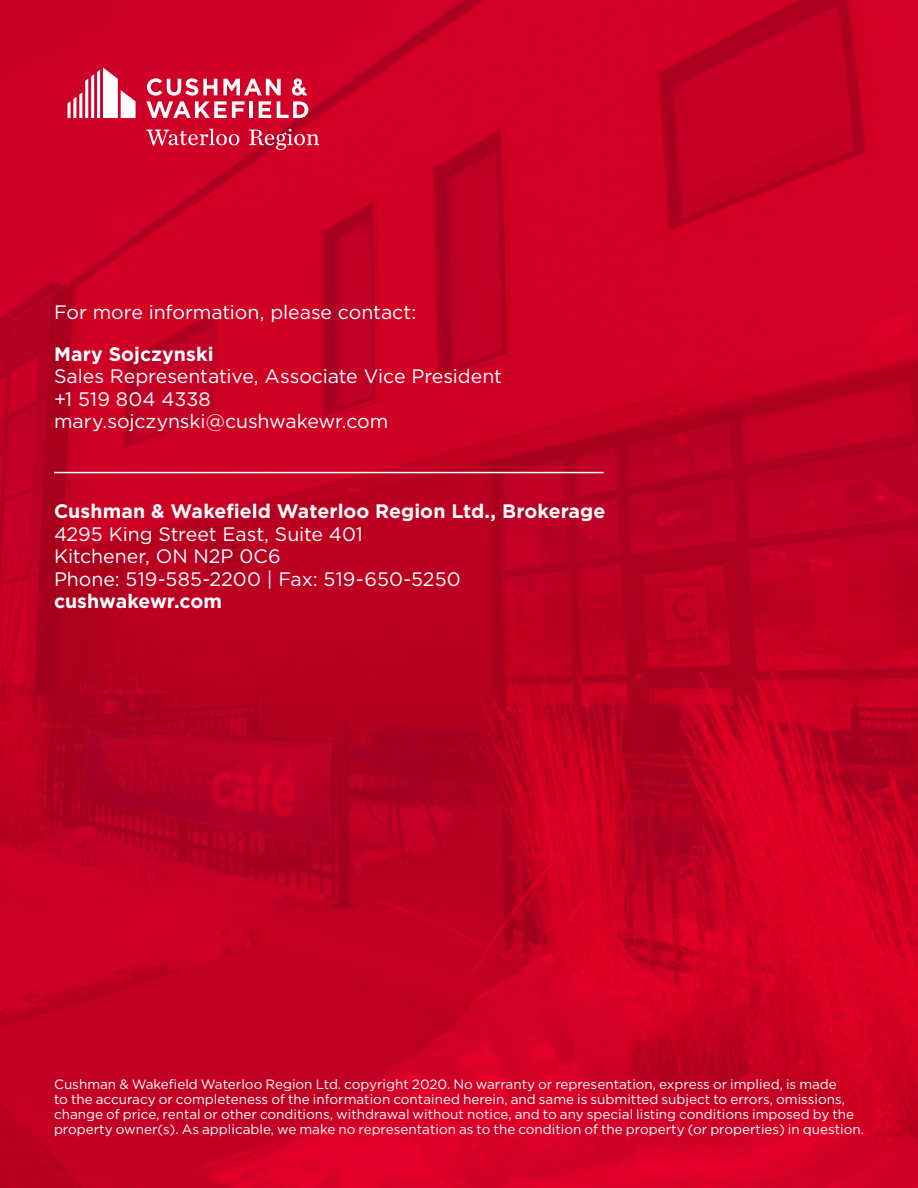
<style>
.page{position:relative;width:918px;height:1188px;background:#fff}
.page>*{position:absolute;margin:0;border:0;box-sizing:border-box;transform-origin:0 0}
.t1{font:19.5px/22.5px "Gotham";letter-spacing:-.005em;color:#fff}
.t2{font:700 19.5px "Gotham";color:#fff}
.t3{font:13.5px/15px "Gotham";color:#fff}
</style>
<div class="page">
<img style="left:0;top:0;width:918px;height:1188px">
<svg style="left:68px;top:68px;width:68px;height:50px"></svg>
<svg style="left:146px;top:78px;width:162px;height:40px"></svg>
<svg style="left:146px;top:129px;width:93px;height:17px;background:#dc4461"></svg>
<svg style="left:249px;top:129px;width:70px;height:21px"></svg>
<hr style="left:54px;top:472px;width:550px;height:1px;background:#fff">
<h1 class="t1" style="left:54px;top:300px;width:364px">For more information, please contact:</h1>
<h1 class="t2" style="left:54px;top:341px;width:161px">Mary Sojczynski</h1>
<h1 class="t1" style="left:54px;top:365px;width:450px">Sales Representative, Associate Vice President +1 519 804 4338 mary.sojczynski@cushwakewr.com</h1>
<h1 class="t2" style="left:54px;top:498px;width:553px">Cushman &amp; Wakefield Waterloo Region Ltd., Brokerage</h1>
<h1 class="t1" style="left:54px;top:522px;width:408px">4295 King Street East, Suite 401<br>Kitchener, ON N2P 0C6<br>Phone: 519-585-2200 | Fax: 519-650-5250</h1>
<h1 class="t2" style="left:54px;top:588px;width:169px">cushwakewr.com</h1>
<p class="t3" style="left:54px;top:1076px;width:812px">Cushman &amp; Wakefield Waterloo Region Ltd. copyright 2020. No warranty or representation, express or implied, is made<br>to the accuracy or completeness of the information contained herein, and same is submitted subject to errors, omissions, change of price, rental or other conditions, withdrawal without notice, and to any special listing conditions imposed by the property owner(s). As applicable, we make no representation as to the condition of the property (or properties) in question.</p>
</div>
